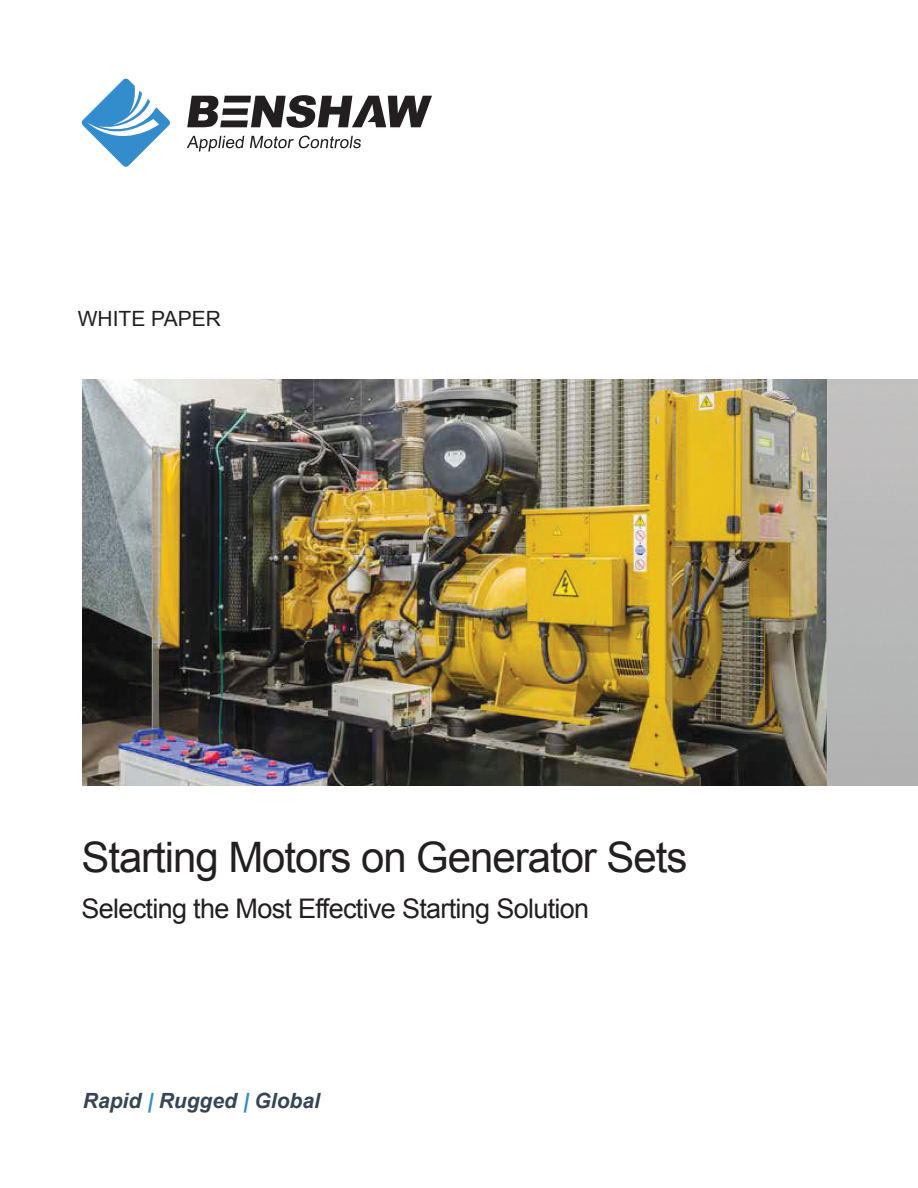
<style>
.page{position:relative;width:918px;height:1188px;background:#fff}
.page>*{position:absolute;margin:0;border:0;box-sizing:border-box;transform-origin:0 0}
.t1{font:42px "Arial";letter-spacing:-.025em;color:#231f20}
.t2{font:27px "Arial";letter-spacing:-.025em;color:#231f20}
.t3{font:italic 700 21px "Arial";color:#354556}
.t4{font:21px "Arial";color:#231f20}
.s1{color:#328ccb}
</style>
<div class="page">
<svg style="left:187px;top:136px;width:57px;height:15px"></svg>
<svg style="left:250px;top:136px;width:111px;height:12px"></svg>
<svg style="left:82px;top:79px;width:88px;height:88px"></svg>
<svg style="left:187px;top:95px;width:245px;height:33px"></svg>
<img style="left:83px;top:379px;width:835px;height:406px">
<p class="t4" style="left:78px;top:305px;width:145px">WHITE PAPER</p>
<p class="t1" style="left:81px;top:830px;width:608px">Starting Motors on Generator Sets</p>
<p class="t2" style="left:81px;top:891px;width:509px">Selecting the Most Effective Starting Solution</p>
<p class="t3" style="left:83px;top:1087px;width:238px">Rapid <span class="s1">|</span>Rugged <span class="s1">|</span>Global</p>
</div>
